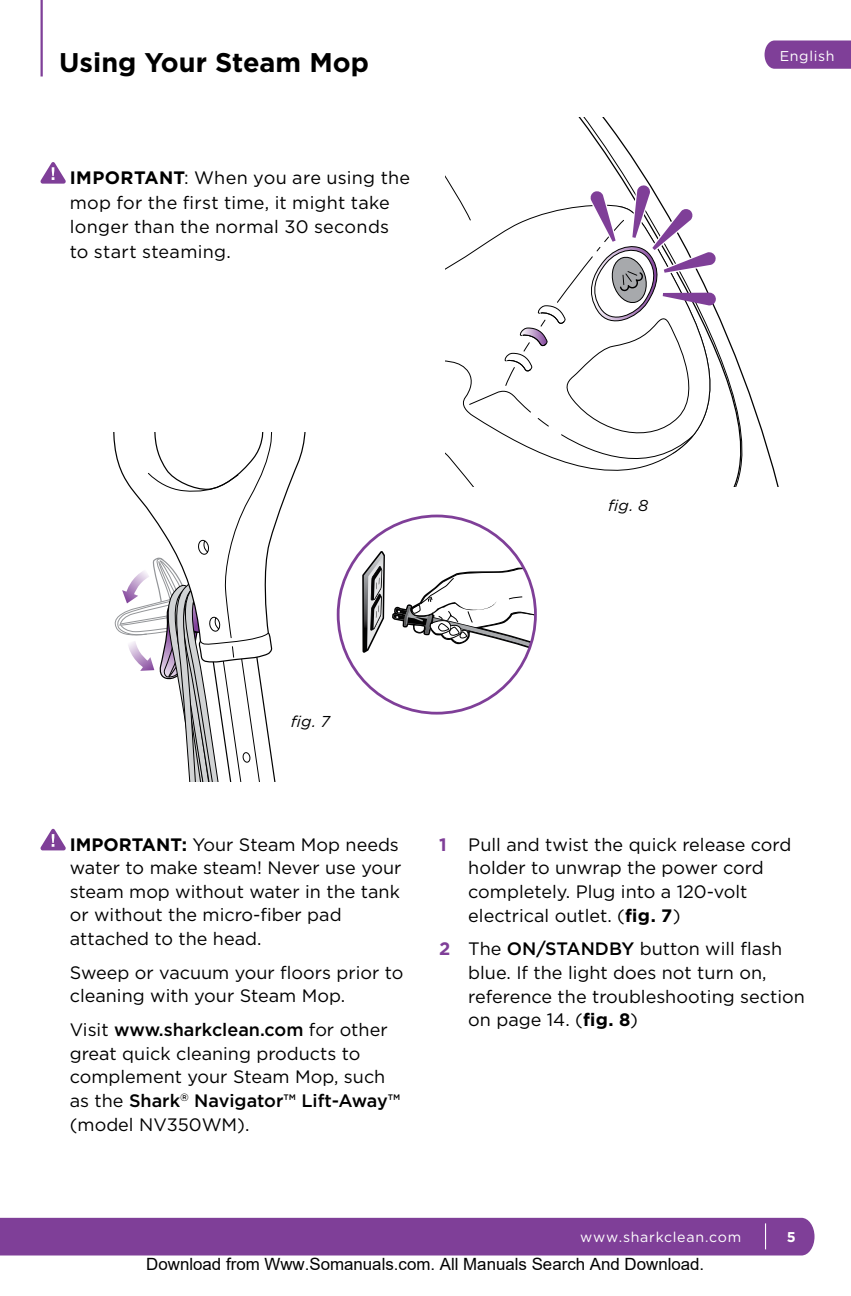
<style>
.page{position:relative;width:851px;height:1296px;background:#fff}
.page>*{position:absolute;margin:0;border:0;box-sizing:border-box;transform-origin:0 0}
.t1{font:700 27px "Gotham";color:#000}
.t2{font:18px/23.6px "Gotham";color:#000}
.t3{font:16.88px "Arial";color:#000}
.t4{font:italic 15.75px "Gotham";color:#000}
.t5{font:14.17px "Gotham";letter-spacing:.045em;color:#fff}
.t6{font:700 14.17px "Gotham";color:#fff}
.s1{font-weight:700}
.s2{font-weight:500}
.s3{font-weight:700;color:#7f3f98}
</style>
<div class="page">
<div style="left:0;top:1218px;width:814px;height:38px;background:#7f3f98"></div>
<div style="left:764px;top:41px;width:86px;height:28px;background:#7f3f98"></div>
<svg style="left:114px;top:433px;width:191px;height:349px"></svg>
<svg style="left:40px;top:828px;width:26px;height:22px"></svg>
<svg style="left:40px;top:162px;width:26px;height:22px"></svg>
<hr style="left:40px;top:0;width:3px;height:76px;background:#7f3f98">
<svg style="left:362px;top:551px;width:23px;height:102px"></svg>
<svg style="left:392px;top:566px;width:142px;height:89px"></svg>
<svg style="left:524px;top:446px;width:149px;height:25px"></svg>
<svg style="left:468px;top:481px;width:6px;height:5px"></svg>
<svg style="left:446px;top:118px;width:176px;height:328px"></svg>
<svg style="left:585px;top:142px;width:151px;height:312px"></svg>
<h1 class="t1" style="left:59px;top:46px;width:311px">Using Your Steam Mop</h1>
<p class="t2" style="left:70px;top:165px;width:342px;line-height:24.8px"><span class="s1">IMPORTANT</span>: When you are using the mop for the first time, it might take longer than the normal 30 seconds to start steaming.</p>
<p class="t5" style="left:779px;top:48px;width:56px">English</p>
<p class="t4" style="left:608px;top:497px;width:42px">fig. 8</p>
<p class="t4" style="left:291px;top:713px;width:41px">fig. 7</p>
<p class="t2" style="left:70px;top:832px;width:333px"><span class="s1">IMPORTANT:</span> Your Steam Mop needs water to make steam! Never use your steam mop without water in the tank or without the micro-fiber pad attached to the head.</p>
<p class="t2" style="left:70px;top:960px;width:335px">Sweep or vacuum your floors prior to cleaning with your Steam Mop.</p>
<p class="t2" style="left:70px;top:1018px;width:332px">Visit <span class="s2">www.sharkclean.com</span> for other great quick cleaning products to complement your Steam Mop, such as the <span class="s2">Shark</span><sup>®</sup> <span class="s2">Navigator™ Lift-Away™ </span>(model NV350WM).</p>
<p class="t2" style="left:468px;top:832px;width:324px;text-indent:-29px"><span class="s3">1</span> Pull and twist the quick release cord holder to unwrap the power cord completely. Plug into a 120-volt electrical outlet. (<span class="s1">fig. 7</span>)</p>
<p class="t2" style="left:468px;top:937px;width:338px;text-indent:-29px"><span class="s3">2</span> The <span class="s2">ON/STANDBY</span> button will flash blue. If the light does not turn on, reference the troubleshooting section on page 14. (<span class="s1">fig. 8</span>)</p>
<p class="t5" style="left:580px;top:1229px;width:163px">www.sharkclean.com</p>
<p class="t6" style="left:786px;top:1229px;width:10px">5</p>
<p class="t3" style="left:146px;top:1255px;width:559px">Download from Www.Somanuals.com. All Manuals Search And Download.</p>
</div>
